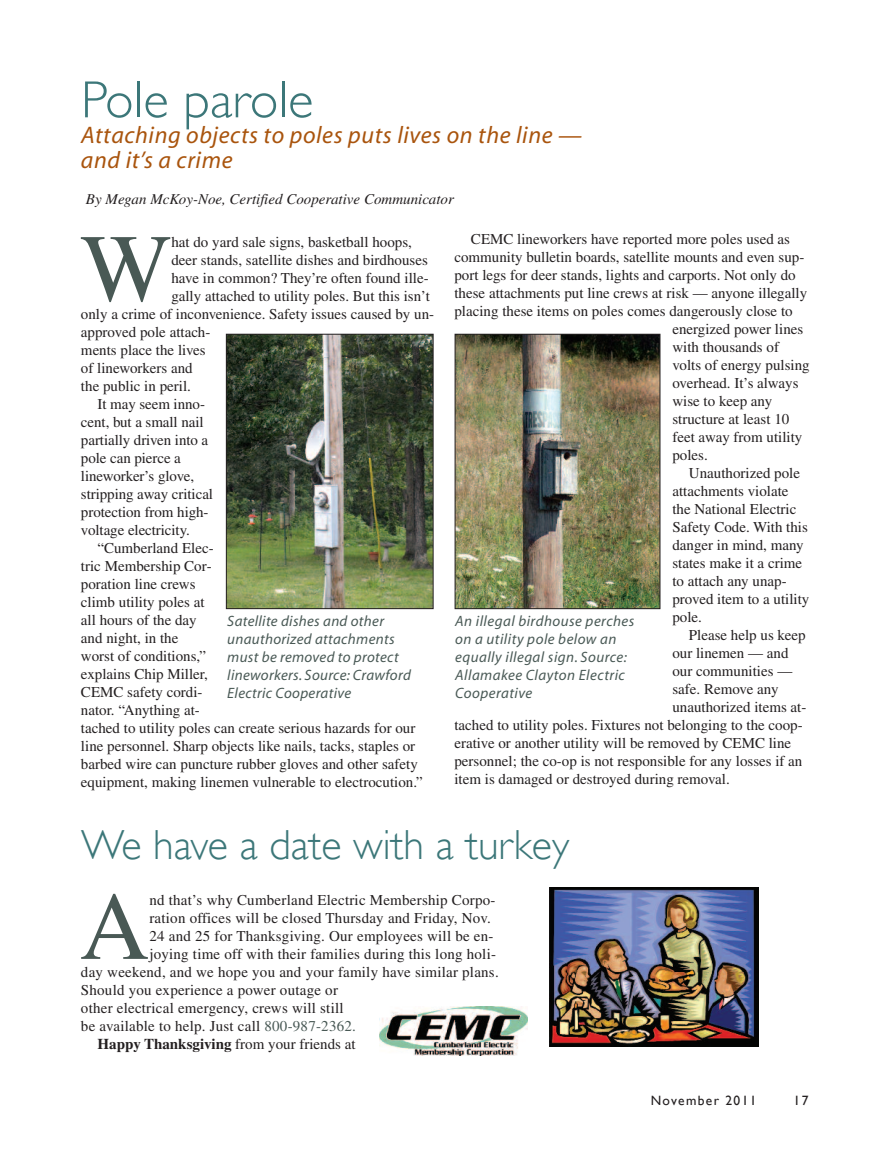
<style>
.page{position:relative;width:891px;height:1175px;background:#fff}
.page>*{position:absolute;margin:0;border:0;box-sizing:border-box;transform-origin:0 0}
.t1{font:96.45px "Times";color:#495955}
.t2{font:300 52.5px "Gill Sans";color:#3c7779}
.t3{font:300 42px "Gill Sans";color:#3c7779}
.t4{font:italic 24px/25.5px "Myriad";letter-spacing:.025em;color:#a9540d}
.t5{font:15px "Times";color:#231f20}
.t6{font:italic 15px/18px "Myriad";letter-spacing:.02em;color:#495955}
.t7{font:italic 15px "Times";color:#231f20}
.t8{font:700 15px "Times";color:#231f20}
.t9{font:13.5px "Gill Sans";letter-spacing:.1em;color:#231f20}
.s1{color:#495955}
.s2{font-weight:400}
</style>
<div class="page">
<img style="left:379px;top:1006px;width:149px;height:49px">
<div style="left:546px;top:887px;width:213px;height:163px;background:linear-gradient(to right,#fff,#fff)"></div>
<img style="left:549px;top:887px;width:209px;height:159px">
<img style="left:228px;top:336px;width:204px;height:271px">
<div style="left:226px;top:334px;width:208px;height:275px;border:1px solid #231f20"></div>
<img style="left:457px;top:336px;width:201px;height:271px">
<div style="left:455px;top:334px;width:205px;height:275px;border:1px solid #231f20"></div>
<h2 class="t2" style="left:81px;top:70px;width:234px">Pole parole</h2>
<h3 class="t4" style="left:81px;top:124px;width:503px">Attaching objects to poles puts lives on the line — and it’s a crime</h3>
<p class="t7" style="left:86px;top:193px;width:370px">By Megan McKoy-Noe, Certified Cooperative Communicator</p>
<p class="t5" style="left:471px;top:234px;width:321px">CEMC lineworkers have reported more poles used as</p>
<p class="t5" style="left:454px;top:252px;width:351px">community bulletin boards, satellite mounts and even sup-</p>
<p class="t5" style="left:454px;top:270px;width:343px">port legs for deer stands, lights and carports. Not only do</p>
<p class="t5" style="left:454px;top:288px;width:354px">these attachments put line crews at risk — anyone illegally</p>
<p class="t5" style="left:454px;top:306px;width:340px">placing these items on poles comes dangerously close to</p>
<p class="t5" style="left:672px;top:324px;width:132px">energized power lines</p>
<p class="t5" style="left:672px;top:342px;width:108px">with thousands of</p>
<p class="t5" style="left:672px;top:360px;width:139px">volts of energy pulsing</p>
<p class="t5" style="left:672px;top:378px;width:128px">overhead. It’s always</p>
<p class="t5" style="left:672px;top:396px;width:102px">wise to keep any</p>
<p class="t5" style="left:672px;top:414px;width:119px">structure at least 10</p>
<p class="t5" style="left:672px;top:432px;width:131px">feet away from utility</p>
<p class="t5" style="left:672px;top:450px;width:37px">poles.</p>
<p class="t5" style="left:689px;top:468px;width:113px">Unauthorized pole</p>
<p class="t5" style="left:672px;top:486px;width:118px">attachments violate</p>
<p class="t5" style="left:672px;top:504px;width:126px">the National Electric</p>
<p class="t5" style="left:672px;top:522px;width:137px">Safety Code. With this</p>
<p class="t5" style="left:672px;top:540px;width:133px">danger in mind, many</p>
<p class="t5" style="left:672px;top:558px;width:131px">states make it a crime</p>
<p class="t5" style="left:672px;top:576px;width:116px">to attach any unap-</p>
<p class="t5" style="left:672px;top:594px;width:139px">proved item to a utility</p>
<p class="t5" style="left:672px;top:612px;width:31px">pole.</p>
<p class="t5" style="left:689px;top:630px;width:118px">Please help us keep</p>
<p class="t5" style="left:672px;top:648px;width:118px">our linemen — and</p>
<p class="t5" style="left:672px;top:666px;width:121px">our communities —</p>
<p class="t5" style="left:672px;top:684px;width:108px">safe. Remove any</p>
<p class="t5" style="left:672px;top:702px;width:136px">unauthorized items at-</p>
<p class="t5" style="left:454px;top:720px;width:350px">tached to utility poles. Fixtures not belonging to the coop-</p>
<p class="t5" style="left:454px;top:738px;width:338px">erative or another utility will be removed by CEMC line</p>
<p class="t5" style="left:454px;top:756px;width:349px">personnel; the co-op is not responsible for any losses if an</p>
<p class="t5" style="left:454px;top:774px;width:277px">item is damaged or destroyed during removal.</p>
<h1 class="t1" style="left:80px;top:235px;width:93px">W</h1>
<p class="t5" style="left:171px;top:237px;width:242px">hat do yard sale signs, basketball hoops,</p>
<p class="t5" style="left:171px;top:255px;width:258px">deer stands, satellite dishes and birdhouses</p>
<p class="t5" style="left:171px;top:273px;width:259px">have in common? They’re often found ille-</p>
<p class="t5" style="left:171px;top:291px;width:260px">gally attached to utility poles. But this isn’t</p>
<p class="t5" style="left:81px;top:309px;width:355px">only a crime of inconvenience. Safety issues caused by un-</p>
<p class="t5" style="left:81px;top:327px;width:131px">approved pole attach-</p>
<p class="t5" style="left:81px;top:345px;width:126px">ments place the lives</p>
<p class="t5" style="left:81px;top:363px;width:113px">of lineworkers and</p>
<p class="t5" style="left:81px;top:381px;width:111px">the public in peril.</p>
<p class="t5" style="left:97px;top:399px;width:109px">It may seem inno-</p>
<p class="t5" style="left:81px;top:417px;width:124px">cent, but a small nail</p>
<p class="t5" style="left:81px;top:435px;width:129px">partially driven into a</p>
<p class="t5" style="left:81px;top:453px;width:101px">pole can pierce a</p>
<p class="t5" style="left:81px;top:471px;width:115px">lineworker’s glove,</p>
<p class="t5" style="left:81px;top:489px;width:134px">stripping away critical</p>
<p class="t5" style="left:81px;top:507px;width:129px">protection from high-</p>
<p class="t5" style="left:81px;top:525px;width:110px">voltage electricity.</p>
<p class="t5" style="left:97px;top:543px;width:118px">“Cumberland Elec-</p>
<p class="t5" style="left:81px;top:561px;width:132px">tric Membership Cor-</p>
<p class="t5" style="left:81px;top:579px;width:116px">poration line crews</p>
<p class="t5" style="left:81px;top:597px;width:125px">climb utility poles at</p>
<p class="t5" style="left:81px;top:615px;width:117px">all hours of the day</p>
<p class="t5" style="left:81px;top:633px;width:99px">and night, in the</p>
<p class="t5" style="left:81px;top:651px;width:127px">worst of conditions,”</p>
<p class="t5" style="left:81px;top:669px;width:129px">explains Chip Miller,</p>
<p class="t5" style="left:81px;top:687px;width:123px">CEMC safety cordi-</p>
<p class="t5" style="left:81px;top:705px;width:120px">nator. “Anything at-</p>
<p class="t5" style="left:81px;top:723px;width:336px">tached to utility poles can create serious hazards for our</p>
<p class="t5" style="left:81px;top:741px;width:336px">line personnel. Sharp objects like nails, tacks, staples or</p>
<p class="t5" style="left:81px;top:759px;width:338px">barbed wire can puncture rubber gloves and other safety</p>
<p class="t5" style="left:81px;top:777px;width:343px">equipment, making linemen vulnerable to electrocution.”</p>
<p class="t6" style="left:227px;top:613px;width:185px">Satellite dishes and other unauthorized attachments must be removed to protect lineworkers. Source: Crawford<br>Electric Cooperative</p>
<p class="t6" style="left:455px;top:613px;width:181px">An illegal birdhouse perches on a utility pole below an equally illegal sign. Source:<br>Allamakee Clayton Electric<br>Cooperative</p>
<h3 class="t3" style="left:81px;top:821px;width:490px">We have a date with a turkey</h3>
<h1 class="t1" style="left:80px;top:893px;width:71px">A</h1>
<p class="t5" style="left:149px;top:894px;width:348px">nd that’s why Cumberland Electric Membership Corpo-</p>
<p class="t5" style="left:149px;top:912px;width:343px">ration offices will be closed Thursday and Friday, Nov.</p>
<p class="t5" style="left:149px;top:930px;width:346px">24 and 25 for Thanksgiving. Our employees will be en-</p>
<p class="t5" style="left:149px;top:948px;width:348px">joying time off with their families during this long holi-</p>
<p class="t5" style="left:81px;top:966px;width:419px">day weekend, and we hope you and your family have similar plans.</p>
<p class="t5" style="left:81px;top:984px;width:259px">Should you experience a power outage or</p>
<p class="t5" style="left:81px;top:1002px;width:264px">other electrical emergency, crews will still</p>
<p class="t5" style="left:81px;top:1020px;width:277px">be available to help. Just call <span class="s1">800-987-2362.</span></p>
<p class="t8" style="left:98px;top:1038px;width:260px">Happy Thanksgiving <span class="s2">from your friends at</span></p>
<p class="t9" style="left:651px;top:1092px;width:107px">November 2011</p>
<p class="t9" style="left:794px;top:1092px;width:16px">17</p>
</div>
